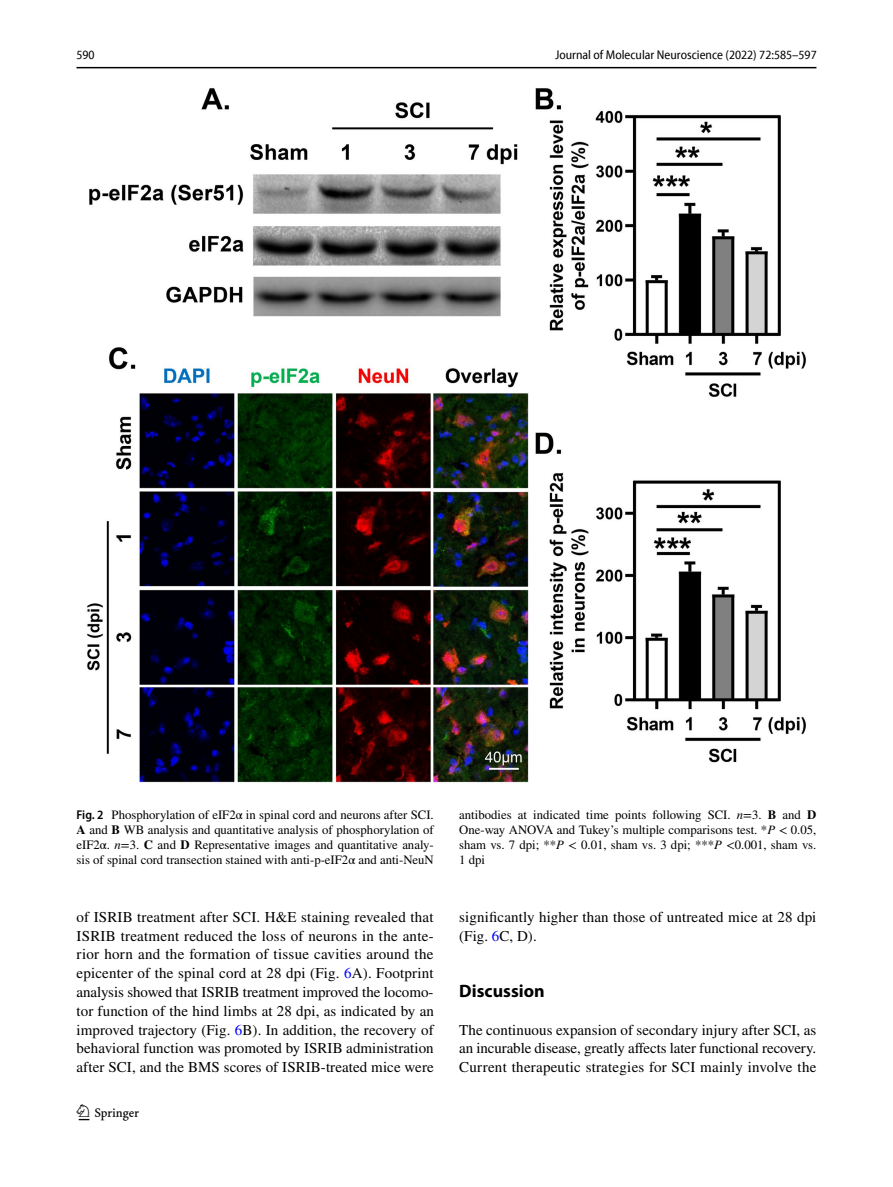
<style>
.page{position:relative;width:893px;height:1187px;background:#fff}
.page>*{position:absolute;margin:0;border:0;box-sizing:border-box;transform-origin:0 0}
.t1{font:22.5px "Springnew Regular 2";color:#000}
.t2{font:700 18px "Myriad Pro";color:#000}
.t3{font:15px/18.8px "STIX";letter-spacing:.01em;color:#000;text-align:justify}
.t4{font:12.75px/15px "STIX";color:#000;text-align:justify}
.t5{font:semi-condensed 12.75px "Myriad Pro Unic";color:#000}
.s1{font-family:"Myriad Pro";font-weight:600;font-stretch:semi-condensed}
.s2{font-weight:700}
.s3{font-style:italic}
.s4{color:#00f}
</style>
<div class="page">
<hr style="left:77px;top:67px;width:739px;height:1px;background:#000">
<img style="left:87px;top:88px;width:719px;height:695px">
<p class="t5" style="left:77px;top:50px;width:20px">590</p>
<p class="t5" style="left:555px;top:50px;width:263px">Journal of Molecular Neuroscience (2022) 72:585–597</p>
<p class="t4" style="left:77px;top:807px;width:359px"><span class="s1">Fig. 2</span> Phosphorylation of eIF2α in spinal cord and neurons after SCI.<br><span class="s2">A</span> and <span class="s2">B</span> WB analysis and quantitative analysis of phosphorylation of eIF2α. <span class="s3">n</span>=3. <span class="s2">C</span> and <span class="s2">D</span> Representative images and quantitative analy&shy;sis of spinal cord transection stained with anti-p-eIF2α and anti-NeuN</p>
<p class="t4" style="left:459px;top:807px;width:359px">antibodies at indicated time points following SCI. <span class="s3">n</span>=3. <span class="s2">B</span> and <span class="s2">D </span>One-way ANOVA and Tukey’s multiple comparisons test. *<span class="s3">P</span> &lt; 0.05, sham vs. 7 dpi; **<span class="s3">P</span> &lt; 0.01, sham vs. 3 dpi; ***<span class="s3">P</span> &lt;0.001, sham vs.<br>1 dpi</p>
<p class="t3" style="left:77px;top:908px;width:359px">of ISRIB treatment after SCI. H&amp;E staining revealed that ISRIB treatment reduced the loss of neurons in the ante&shy;rior horn and the formation of tissue cavities around the epicenter of the spinal cord at 28 dpi (Fig. <span class="s4">6</span>A). Footprint analysis showed that ISRIB treatment improved the locomo&shy;tor function of the hind limbs at 28 dpi, as indicated by an improved trajectory (Fig. <span class="s4">6</span>B). In addition, the recovery of behavioral function was promoted by ISRIB administration after SCI, and the BMS scores of ISRIB-treated mice were</p>
<p class="t3" style="left:459px;top:908px;width:359px">significantly higher than those of untreated mice at 28 dpi (Fig. <span class="s4">6</span>C, D).</p>
<p class="t2" style="left:459px;top:979px;width:87px">Discussion</p>
<p class="t3" style="left:459px;top:1021px;width:359px">The continuous expansion of secondary injury after SCI, as an incurable disease, greatly affects later functional recovery.<br>Current therapeutic strategies for SCI mainly involve the</p>
<h1 class="t1" style="left:79px;top:1104px;width:62px">1 3</h1>
</div>
